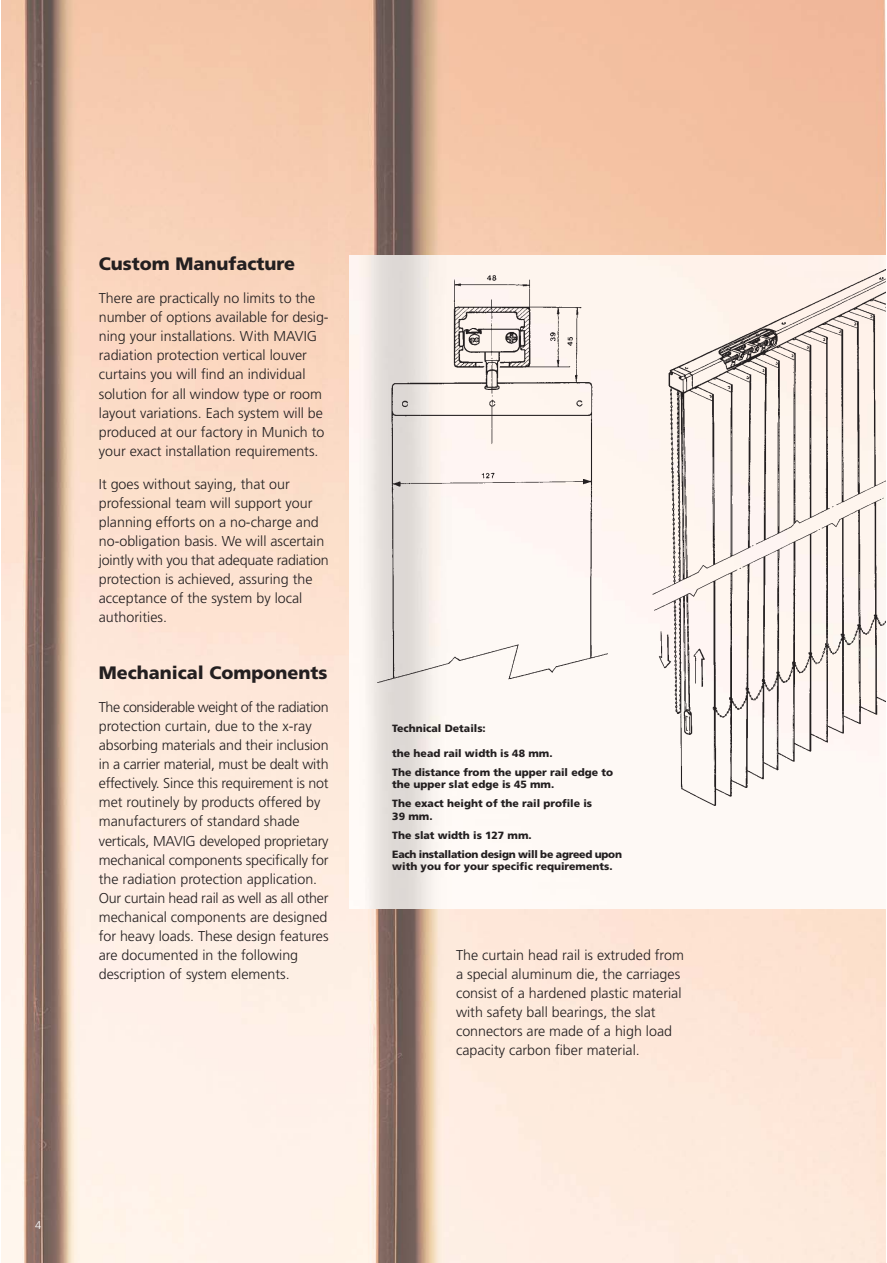
<style>
.page{position:relative;width:887px;height:1263px;background:#fff}
.page>*{position:absolute;margin:0;border:0;box-sizing:border-box;transform-origin:0 0}
.t1{font:900 18px "Frutiger";color:#231f20}
.t2{font:300 14.25px/19px "Frutiger";color:#231f20}
.t3{font:300 11.25px "Frutiger";color:#fff}
.t4{font:900 10.5px/18.9px "Frutiger";color:#231f20}
.t5{font:900 10.5px/18.9px "Frutiger";letter-spacing:-.025em;color:#231f20}
</style>
<div class="page">
<img style="left:1px;top:0;width:884px;height:1263px">
<img style="left:349px;top:256px;width:536px;height:653px">
<img style="left:644px;top:256px;width:241px;height:549px">
<img style="left:377px;top:275px;width:230px;height:408px">
<p class="t1" style="left:99px;top:257px;width:198px">Custom Manufacture</p>
<p class="t2" style="left:99px;top:290px;width:231px">There are practically no limits to the number of options available for desig&shy;ning your installations. With MAVIG radiation protection vertical louver curtains you will find an individual solution for all window type or room layout variations. Each system will be produced at our factory in Munich to your exact installation requirements.</p>
<p class="t2" style="left:99px;top:475px;width:231px">It goes without saying, that our professional team will support your planning efforts on a no-charge and no-obligation basis. We will ascertain jointly with you that adequate radiation protection is achieved, assuring the acceptance of the system by local authorities.</p>
<p class="t1" style="left:99px;top:666px;width:230px">Mechanical Components</p>
<p class="t2" style="left:99px;top:699px;width:231px">The considerable weight of the radiation protection curtain, due to the x-ray absorbing materials and their inclusion in a carrier material, must be dealt with effectively. Since this requirement is not met routinely by products offered by manufacturers of standard shade verticals, MAVIG developed proprietary mechanical components specifically for the radiation protection application.<br>Our curtain head rail as well as all other mechanical components are designed for heavy loads. These design features are documented in the following description of system elements.</p>
<p class="t4" style="left:392px;top:719px;width:95px">Technical Details:</p>
<p class="t4" style="left:392px;top:745px;width:222px">the head rail width is 48 mm.<br>The distance from the upper rail edge to</p>
<p class="t4" style="left:392px;top:776px;width:201px">the upper slat edge is 45 mm.<br>The exact height of the rail profile is</p>
<p class="t5" style="left:392px;top:808px;width:231px">39 mm.<br>The slat width is 127 mm.<br>Each installation design will be agreed upon</p>
<p class="t4" style="left:392px;top:858px;width:222px">with you for your specific requirements.</p>
<p class="t2" style="left:456px;top:946px;width:229px">The curtain head rail is extruded from a special aluminum die, the carriages consist of a hardened plastic material with safety ball bearings, the slat connectors are made of a high load capacity carbon fiber material.</p>
<p class="t3" style="left:35px;top:1221px;width:8px">4</p>
</div>
